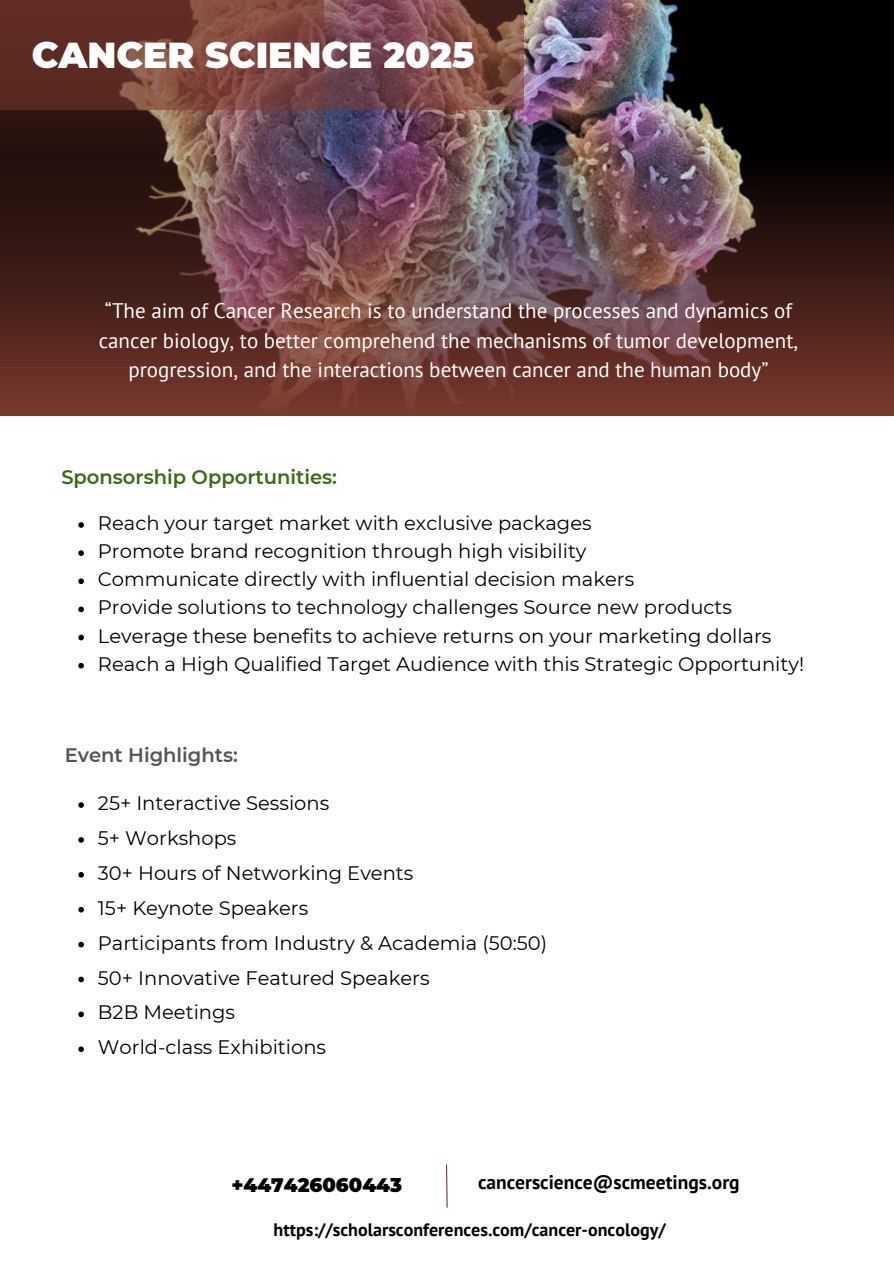
<style>
.page{position:relative;width:894px;height:1264px;background:#fff}
.page>*{position:absolute;margin:0;border:0;box-sizing:border-box;transform-origin:0 0}
.t1{font:900 36px "Montserrat";color:#fff}
.t2{font:21px/29.2px "PT Sans";color:#fff;text-align:center}
.t3{font:19.5px/34.8px "Montserrat";color:#000}
.t4{font:700 19.5px "PT Sans";color:#000}
.t5{font:600 19.5px "Montserrat";color:#396a15}
.t6{font:600 19.5px "Montserrat";color:#545454}
.t7{font:900 19.5px "Montserrat";color:#000}
.t8{font:700 18px "PT Sans";color:#000}
</style>
<div class="page">
<img style="left:323px;top:0;width:570px;height:118px">
<img style="left:0;top:118px;width:893px;height:297px">
<svg style="left:0;top:109px;width:323px;height:258px"></svg>
<svg style="left:0;top:0;width:523px;height:109px"></svg>
<svg style="left:78px;top:522px;width:6px;height:6px"></svg>
<svg style="left:78px;top:550px;width:6px;height:6px"></svg>
<svg style="left:78px;top:578px;width:6px;height:6px"></svg>
<svg style="left:78px;top:606px;width:6px;height:6px"></svg>
<svg style="left:78px;top:634px;width:6px;height:6px"></svg>
<svg style="left:78px;top:663px;width:6px;height:5px"></svg>
<svg style="left:78px;top:802px;width:6px;height:5px"></svg>
<svg style="left:78px;top:837px;width:6px;height:5px"></svg>
<svg style="left:78px;top:872px;width:6px;height:5px"></svg>
<svg style="left:78px;top:906px;width:6px;height:6px"></svg>
<svg style="left:78px;top:941px;width:6px;height:6px"></svg>
<svg style="left:78px;top:976px;width:6px;height:6px"></svg>
<svg style="left:78px;top:1011px;width:6px;height:6px"></svg>
<svg style="left:78px;top:1046px;width:6px;height:6px"></svg>
<svg style="left:446px;top:1164px;width:2px;height:44px"></svg>
<h1 class="t1" style="left:32px;top:33px;width:444px">CANCER SCIENCE 2025</h1>
<p class="t2" style="left:99px;top:296px;width:701px">“The aim of Cancer Research is to understand the processes and dynamics of cancer biology, to better comprehend the mechanisms of tumor development, progression, and the interactions between cancer and the human body”</p>
<p class="t5" style="left:61px;top:465px;width:277px">Sponsorship Opportunities:</p>
<p class="t3" style="left:98px;top:509px;width:707px;line-height:28.2px">Reach your target market with exclusive packages<br>Promote brand recognition through high visibility<br>Communicate directly with influential decision makers<br>Provide solutions to technology challenges Source new products Leverage these benefits to achieve returns on your marketing dollars Reach a High Qualified Target Audience with this Strategic Opportunity!</p>
<p class="t6" style="left:65px;top:743px;width:174px">Event Highlights:</p>
<p class="t3" style="left:98px;top:785px;width:450px">25+ Interactive Sessions<br>5+ Workshops<br>30+ Hours of Networking Events<br>15+ Keynote Speakers<br>Participants from Industry &amp; Academia (50:50)<br>50+ Innovative Featured Speakers<br>B2B Meetings<br>World-class Exhibitions</p>
<p class="t7" style="left:231px;top:1172px;width:172px">+447426060443</p>
<p class="t4" style="left:478px;top:1169px;width:263px">cancerscience@scmeetings.org</p>
<p class="t8" style="left:273px;top:1217px;width:393px">https://scholarsconferences.com/cancer-oncology/</p>
</div>
